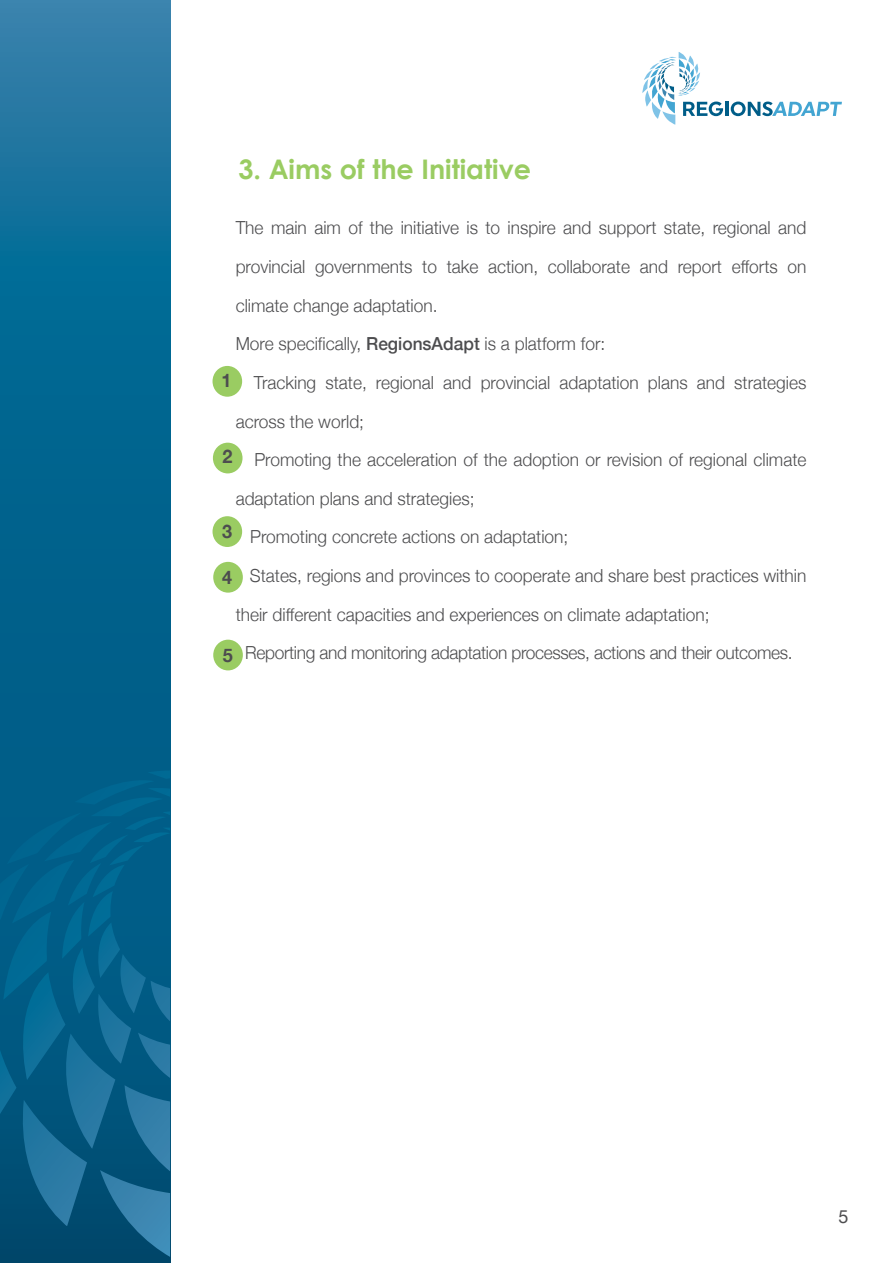
<style>
.page{position:relative;width:893px;height:1263px;background:#fff}
.page>*{position:absolute;margin:0;border:0;box-sizing:border-box;transform-origin:0 0}
.t1{font:700 27px "Century Gothic";color:#9acc62}
.t2{font:700 18.75px "Helvetica Neue";color:#4d4d4f;scale:.96 1}
.t3{font:300 18px/38.7px "Helvetica Neue";color:#4d4d4f;scale:.96 1}
.t4{font:300 18px "Helvetica Neue";letter-spacing:-.02em;color:#4d4d4f;scale:.96 1}
.t5{font:18px "Helvetica Neue";color:#4d4d4f}
.s1{font-weight:500}
</style>
<div class="page">
<div style="left:213px;top:366px;width:29px;height:31px;background:#9acc62;border-radius:50%"></div>
<svg style="left:0;top:0;width:170px;height:1263px;background:#0b6994"></svg>
<svg style="left:642px;top:52px;width:81px;height:73px"></svg>
<hr style="left:725px;top:102px;width:3px;height:14px;background:#005d88">
<svg style="left:731px;top:102px;width:111px;height:14px"></svg>
<svg style="left:0;top:770px;width:170px;height:487px;background:#076089"></svg>
<div style="left:213px;top:443px;width:30px;height:30px;background:#9acc62;border-radius:50%"></div>
<div style="left:213px;top:516px;width:29px;height:31px;background:#9acc62;border-radius:50%"></div>
<div style="left:213px;top:562px;width:30px;height:31px;background:#9acc62;border-radius:50%"></div>
<div style="left:213px;top:640px;width:30px;height:30px;background:#9acc62;border-radius:50%"></div>
<h1 class="t1" style="left:238px;top:153px;width:294px">3. Aims of the Initiative</h1>
<p class="t3" style="left:236px;top:207px;width:596px">The main aim of the initiative is to inspire and support state, regional and provincial governments to take action, collaborate and report efforts on climate change adaptation.<br>More specifically, <span class="s1">RegionsAdapt</span> is a platform for:</p>
<p class="t3" style="left:236px;top:362px;width:596px;text-indent:18px">Tracking state, regional and provincial adaptation plans and strategies across the world;</p>
<p class="t3" style="left:254px;top:439px;width:577px">Promoting the acceleration of the adoption or revision of regional climate</p>
<p class="t3" style="left:236px;top:478px;width:250px">adaptation plans and strategies;</p>
<p class="t3" style="left:250px;top:516px;width:333px">Promoting concrete actions on adaptation;</p>
<p class="t3" style="left:250px;top:555px;width:581px">States, regions and provinces to cooperate and share best practices within</p>
<p class="t3" style="left:236px;top:594px;width:495px">their different capacities and experiences on climate adaptation;</p>
<p class="t4" style="left:245px;top:638px;width:572px">Reporting and monitoring adaptation processes, actions and their outcomes.</p>
<p class="t2" style="left:221px;top:366px;width:12px">1</p>
<p class="t2" style="left:223px;top:442px;width:12px">2</p>
<p class="t2" style="left:222px;top:517px;width:12px">3</p>
<p class="t2" style="left:222px;top:562px;width:12px">4</p>
<p class="t2" style="left:223px;top:641px;width:12px">5</p>
<p class="t5" style="left:838px;top:1204px;width:12px">5</p>
</div>
